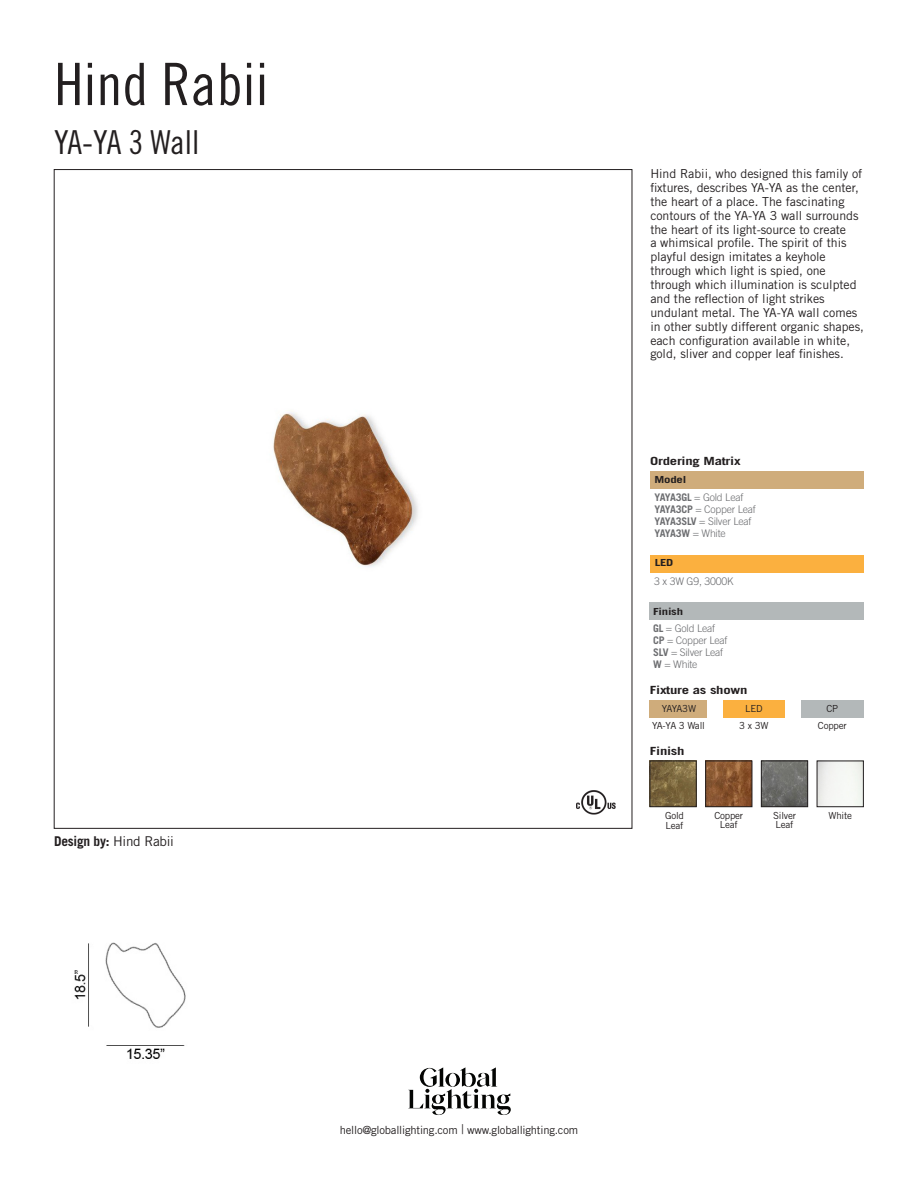
<style>
.page{position:relative;width:918px;height:1188px;background:#fff}
.page>*{position:absolute;margin:0;border:0;box-sizing:border-box;transform-origin:0 0}
.t1{font:58.5px "Trade Gothic LT Std Cn 18";color:#231f20}
.t2{font:33px "Trade Gothic LT Std Cn 18";letter-spacing:-.02em;color:#231f20}
.t3{font:700 13.5px "Trade Gothic LT Std";letter-spacing:-.02em;color:#231f20}
.t4{font:12.3px/13.8px "Trade Gothic LT Std";letter-spacing:-.005em;color:#231f20}
.t5{font:11.25px "Trade Gothic LT Std";letter-spacing:-.02em;color:#231f20}
.t6{font:700 11.25px "Trade Gothic LT Std";letter-spacing:-.02em;color:#231f20;scale:1.31 1}
.t7{font:300 10.5px "Trade Gothic LT Std";letter-spacing:-.02em;color:#6c6d70}
.t8{font:700 10.5px "Trade Gothic LT Std";letter-spacing:-.055em;color:#6c6d70}
.t9{font:9.75px/9.8px "Trade Gothic LT Std";letter-spacing:-.02em;color:#231f20;text-align:center}
.t10{font:700 9.75px "Trade Gothic LT Std";letter-spacing:-.02em;color:#231f20;scale:1.31 1}
.s1{font-weight:400}
.s2{font-weight:700}
.s3{font-weight:300}
.s4{font-weight:300;font-size:13.5px}
</style>
<div class="page">
<img style="left:273px;top:412px;width:145px;height:155px">
<div style="left:650px;top:471px;width:214px;height:18px;background:#cfac7b"></div>
<div style="left:650px;top:602px;width:214px;height:18px;background:#b3b8b9"></div>
<img style="left:652px;top:763px;width:42px;height:42px">
<div style="left:650px;top:761px;width:46px;height:46px;border:1px solid #231f20"></div>
<img style="left:707px;top:763px;width:43px;height:42px">
<div style="left:705px;top:761px;width:47px;height:46px;border:1px solid #231f20"></div>
<img style="left:763px;top:763px;width:43px;height:42px">
<div style="left:761px;top:761px;width:47px;height:46px;border:1px solid #231f20"></div>
<div style="left:817px;top:761px;width:47px;height:46px;border:1px solid #231f20"></div>
<div style="left:650px;top:700px;width:57px;height:18px;background:#cfac7b"></div>
<div style="left:723px;top:700px;width:62px;height:18px;background:#fbb03f"></div>
<div style="left:801px;top:700px;width:63px;height:18px;background:#b3b8b9"></div>
<div style="left:650px;top:555px;width:214px;height:18px;background:#fbb03f"></div>
<img style="left:576px;top:790px;width:40px;height:25px">
<img style="left:74px;top:942px;width:112px;height:117px">
<svg style="left:408px;top:1067px;width:103px;height:48px"></svg>
<p class="t1" style="left:54px;top:49px;width:216px">Hind Rabii</p>
<p class="t2" style="left:54px;top:123px;width:147px">YA-YA 3 Wall</p>
<p class="t3" style="left:54px;top:833px;width:121px">Design by: <span class="s1">Hind Rabii</span></p>
<p class="t4" style="left:650px;top:167px;width:215px">Hind Rabii, who designed this family of fixtures, describes YA-YA as the center, the heart of a place. The fascinating contours of the YA-YA 3 wall surrounds the heart of its light-source to create<br>a whimsical profile. The spirit of this playful design imitates a keyhole through which light is spied, one through which illumination is sculpted and the reflection of light strikes undulant metal. The YA-YA wall comes in other subtly different organic shapes, each configuration available in white, gold, sliver and copper leaf finishes.</p>
<p class="t6" style="left:650px;top:454px;width:71px">Ordering Matrix</p>
<p class="t10" style="left:655px;top:474px;width:26px">Model</p>
<p class="t7" style="left:655px;top:491px;width:90px"><span class="s2">YAYA3GL</span> = Gold Leaf</p>
<p class="t7" style="left:655px;top:503px;width:103px"><span class="s2">YAYA3CP</span> = Copper Leaf</p>
<p class="t7" style="left:655px;top:515px;width:98px"><span class="s2">YAYA3SLV</span> = Silver Leaf</p>
<p class="t8" style="left:655px;top:527px;width:73px">YAYA3W <span class="s3">= White</span></p>
<p class="t10" style="left:655px;top:557px;width:16px">LED</p>
<p class="t7" style="left:654px;top:575px;width:81px">3 x 3W G9, 3000K</p>
<p class="t10" style="left:653px;top:605px;width:24px">Finish</p>
<p class="t7" style="left:653px;top:623px;width:63px"><span class="s2">GL</span> = Gold Leaf</p>
<p class="t7" style="left:653px;top:635px;width:76px"><span class="s2">CP</span> = Copper Leaf</p>
<p class="t7" style="left:653px;top:647px;width:72px"><span class="s2">SLV</span> = Silver Leaf</p>
<p class="t7" style="left:653px;top:659px;width:46px"><span class="s2">W</span> = White</p>
<p class="t6" style="left:650px;top:683px;width:76px">Fixture as shown</p>
<p class="t9" style="left:662px;top:704px;width:36px">YAYA3W</p>
<p class="t9" style="left:652px;top:721px;width:54px">YA-YA 3 Wall</p>
<p class="t9" style="left:739px;top:721px;width:31px">3 x 3W</p>
<p class="t9" style="left:818px;top:721px;width:30px">Copper</p>
<p class="t9" style="left:745px;top:704px;width:19px">LED</p>
<p class="t9" style="left:826px;top:704px;width:13px">CP</p>
<p class="t6" style="left:650px;top:744px;width:28px">Finish</p>
<p class="t9" style="left:665px;top:810px;width:20px">Gold</p>
<p class="t9" style="left:666px;top:820px;width:19px">Leaf</p>
<p class="t9" style="left:714px;top:810px;width:30px">Copper<br>Leaf</p>
<p class="t9" style="left:773px;top:810px;width:24px">Silver</p>
<p class="t9" style="left:776px;top:820px;width:19px">Leaf</p>
<p class="t9" style="left:828px;top:810px;width:25px">White</p>
<p class="t5" style="left:340px;top:1123px;width:240px">hello@globallighting.com <span class="s4">|</span> www.globallighting.com</p>
</div>
